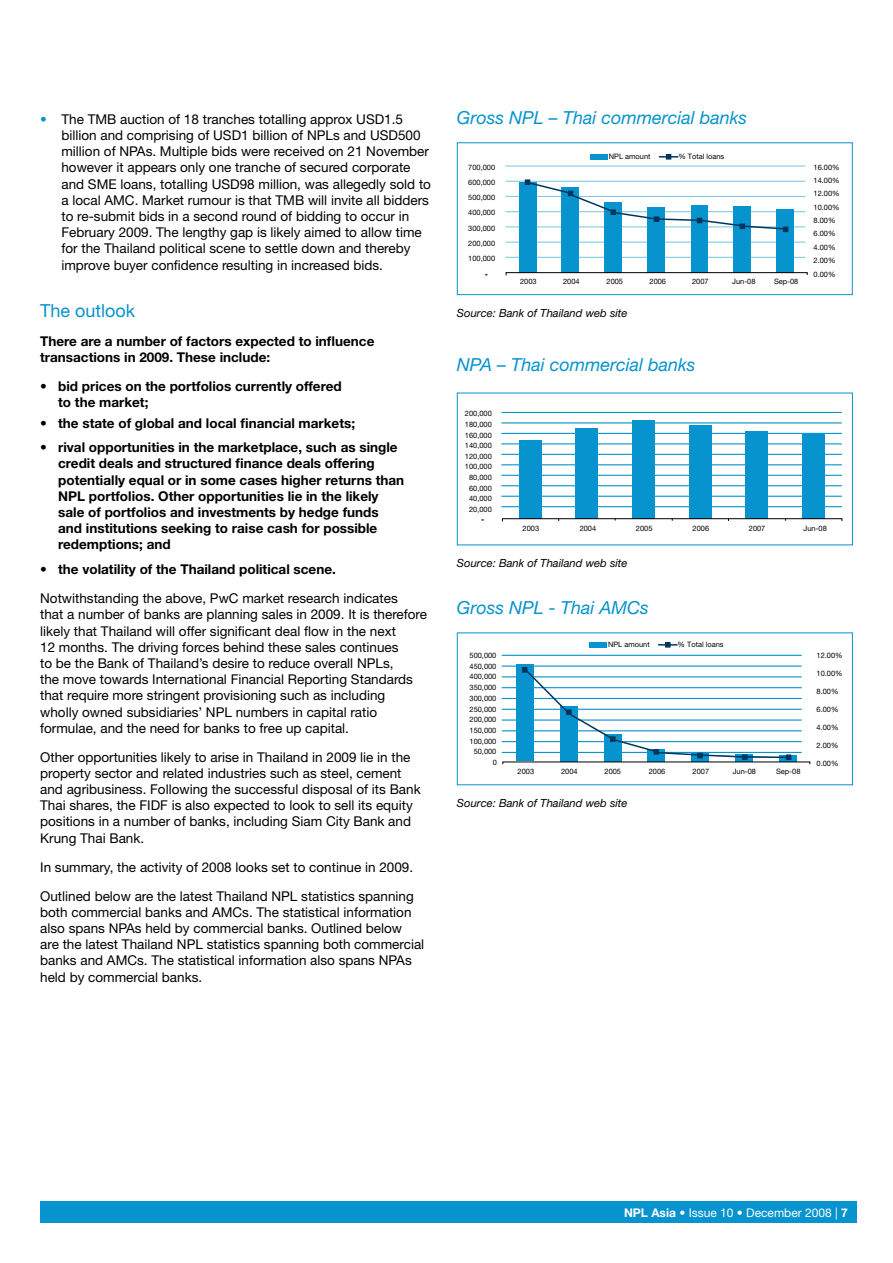
<style>
.page{position:relative;width:893px;height:1263px;background:#fff}
.page>*{position:absolute;margin:0;border:0;box-sizing:border-box;transform-origin:0 0}
.t1{font:italic 18px "Helvetica Neue";color:#0793cd}
.t2{font:18px "Helvetica Neue";color:#0793cd}
.t3{font:13.5px/16.2px "Helvetica Neue";color:#000}
.t4{font:700 13.5px/16.2px "Helvetica Neue";color:#000}
.t5{font:13.5px "Helvetica Neue";color:#0793cd}
.t6{font:12px "Helvetica Neue";color:#fff}
.t7{font:italic 11.25px "Helvetica Neue";color:#000}
.t8{font:7.5px/10.6px "Helvetica Neue";color:#000}
.s1{font-weight:700}
</style>
<div class="page">
<div style="left:40px;top:1201px;width:816px;height:21px;background:#0793cd"></div>
<hr style="left:505px;top:165px;width:300px;height:2px;background:#0793cd">
<hr style="left:505px;top:181px;width:300px;height:1px;background:#0793cd">
<hr style="left:505px;top:196px;width:300px;height:1px;background:#0793cd">
<hr style="left:505px;top:211px;width:300px;height:1px;background:#0793cd">
<hr style="left:505px;top:257px;width:300px;height:1px;background:#0793cd">
<hr style="left:505px;top:242px;width:300px;height:1px;background:#0793cd">
<hr style="left:505px;top:226px;width:300px;height:1px;background:#0793cd">
<div style="left:519px;top:182px;width:17px;height:90px;background:#0793cd"></div>
<div style="left:562px;top:187px;width:17px;height:86px;background:#0793cd"></div>
<div style="left:605px;top:202px;width:17px;height:70px;background:#0793cd"></div>
<div style="left:648px;top:207px;width:17px;height:66px;background:#0793cd"></div>
<div style="left:691px;top:205px;width:17px;height:67px;background:#0793cd"></div>
<div style="left:734px;top:206px;width:17px;height:66px;background:#0793cd"></div>
<div style="left:777px;top:208px;width:17px;height:64px;background:#0793cd"></div>
<svg style="left:525px;top:179px;width:263px;height:53px"></svg>
<div style="left:506px;top:272px;width:302px;height:4px;border:1px solid #000"></div>
<svg style="left:659px;top:154px;width:19px;height:6px"></svg>
<div style="left:590px;top:154px;width:17px;height:5px;background:#0793cd"></div>
<div style="left:457px;top:142px;width:396px;height:153px;border:1px solid #0793cd"></div>
<hr style="left:501px;top:485px;width:341px;height:1px;background:#0793cd">
<hr style="left:501px;top:475px;width:341px;height:1px;background:#0793cd">
<hr style="left:501px;top:496px;width:341px;height:1px;background:#0793cd">
<hr style="left:501px;top:506px;width:341px;height:1px;background:#0793cd">
<hr style="left:501px;top:412px;width:341px;height:1px;background:#0793cd">
<hr style="left:501px;top:422px;width:341px;height:1px;background:#0793cd">
<hr style="left:501px;top:433px;width:341px;height:1px;background:#0793cd">
<hr style="left:501px;top:464px;width:341px;height:1px;background:#0793cd">
<hr style="left:501px;top:454px;width:341px;height:1px;background:#0793cd">
<hr style="left:501px;top:443px;width:341px;height:1px;background:#0793cd">
<div style="left:519px;top:440px;width:22px;height:78px;background:#0793cd"></div>
<div style="left:576px;top:428px;width:22px;height:90px;background:#0793cd"></div>
<div style="left:632px;top:420px;width:23px;height:98px;background:#0793cd"></div>
<div style="left:689px;top:425px;width:23px;height:93px;background:#0793cd"></div>
<div style="left:745px;top:431px;width:23px;height:87px;background:#0793cd"></div>
<div style="left:802px;top:434px;width:23px;height:84px;background:#0793cd"></div>
<div style="left:502px;top:518px;width:340px;height:4px;border:1px solid #000"></div>
<hr style="left:502px;top:655px;width:300px;height:1px;background:#0793cd">
<hr style="left:502px;top:665px;width:300px;height:2px;background:#0793cd">
<hr style="left:502px;top:676px;width:300px;height:1px;background:#0793cd">
<hr style="left:502px;top:698px;width:300px;height:1px;background:#0793cd">
<hr style="left:502px;top:752px;width:300px;height:1px;background:#0793cd">
<hr style="left:502px;top:730px;width:300px;height:1px;background:#0793cd">
<hr style="left:502px;top:719px;width:300px;height:2px;background:#0793cd">
<hr style="left:502px;top:741px;width:300px;height:1px;background:#0793cd">
<hr style="left:502px;top:709px;width:300px;height:1px;background:#0793cd">
<hr style="left:502px;top:687px;width:300px;height:1px;background:#0793cd">
<div style="left:516px;top:665px;width:18px;height:96px;background:#0793cd"></div>
<div style="left:560px;top:706px;width:17px;height:56px;background:#0793cd"></div>
<div style="left:604px;top:734px;width:18px;height:28px;background:#0793cd"></div>
<div style="left:647px;top:749px;width:18px;height:12px;background:#0793cd"></div>
<div style="left:691px;top:753px;width:18px;height:8px;background:#0793cd"></div>
<div style="left:735px;top:754px;width:18px;height:8px;background:#0793cd"></div>
<svg style="left:779px;top:755px;width:18px;height:6px"></svg>
<svg style="left:522px;top:667px;width:269px;height:93px"></svg>
<hr style="left:658px;top:644px;width:20px;height:2px;background:#00365d">
<svg style="left:665px;top:642px;width:6px;height:6px"></svg>
<div style="left:589px;top:642px;width:17px;height:5px;background:#0793cd"></div>
<p class="t5" style="left:40px;top:111px;width:8px">•</p>
<h1 class="t1" style="left:457px;top:106px;width:292px">Gross NPL – Thai commercial banks</h1>
<p class="t3" style="left:61px;top:111px;width:371px">The TMB auction of 18 tranches totalling approx USD1.5 billion and comprising of USD1 billion of NPLs and USD500 million of NPAs. Multiple bids were received on 21 November however it appears only one tranche of secured corporate and SME loans, totalling USD98 million, was allegedly sold to a local AMC. Market rumour is that TMB will invite all bidders to re-submit bids in a second round of bidding to occur in February 2009. The lengthy gap is likely aimed to allow time for the Thailand political scene to settle down and thereby improve buyer confidence resulting in increased bids.</p>
<h1 class="t2" style="left:40px;top:300px;width:97px">The outlook</h1>
<p class="t4" style="left:40px;top:332px;width:336px">There are a number of factors expected to influence transactions in 2009. These include:</p>
<p class="t4" style="left:58px;top:378px;width:285px;text-indent:-18px">• bid prices on the portfolios currently offered to the market;</p>
<p class="t4" style="left:40px;top:414px;width:316px">• the state of global and local financial markets;</p>
<p class="t4" style="left:58px;top:439px;width:347px;text-indent:-18px">• rival opportunities in the marketplace, such as single credit deals and structured finance deals offering potentially equal or in some cases higher returns than NPL portfolios. Other opportunities lie in the likely sale of portfolios and investments by hedge funds and institutions seeking to raise cash for possible redemptions; and</p>
<p class="t4" style="left:40px;top:561px;width:297px">• the volatility of the Thailand political scene.</p>
<p class="t3" style="left:40px;top:590px;width:388px">Notwithstanding the above, PwC market research indicates<br>that a number of banks are planning sales in 2009. It is therefore likely that Thailand will offer significant deal flow in the next<br>12 months. The driving forces behind these sales continues<br>to be the Bank of Thailand’s desire to reduce overall NPLs,<br>the move towards International Financial Reporting Standards that require more stringent provisioning such as including<br>wholly owned subsidiaries’ NPL numbers in capital ratio formulae, and the need for banks to free up capital.</p>
<p class="t3" style="left:40px;top:749px;width:382px">Other opportunities likely to arise in Thailand in 2009 lie in the property sector and related industries such as steel, cement and agribusiness. Following the successful disposal of its Bank Thai shares, the FIDF is also expected to look to sell its equity positions in a number of banks, including Siam City Bank and Krung Thai Bank.</p>
<p class="t3" style="left:40px;top:852px;width:375px;line-height:29px">In summary, the activity of 2008 looks set to continue in 2009.<br>Outlined below are the latest Thailand NPL statistics spanning</p>
<p class="t3" style="left:40px;top:904px;width:386px">both commercial banks and AMCs. The statistical information also spans NPAs held by commercial banks. Outlined below<br>are the latest Thailand NPL statistics spanning both commercial banks and AMCs. The statistical information also spans NPAs held by commercial banks.</p>
<p class="t8" style="left:609px;top:151px;width:43px">NPL amount</p>
<p class="t8" style="left:678px;top:151px;width:47px">% Total loans</p>
<p class="t8" style="left:814px;top:160px;width:28px;line-height:13.4px">16.00%<br>14.00%<br>12.00%<br>10.00%<br>8.00%<br>6.00%<br>4.00%<br>2.00%<br>0.00%</p>
<p class="t8" style="left:468px;top:159px;width:28px;line-height:15.3px;text-align:justify">700,000<br>600,000<br>500,000<br>400,000<br>300,000<br>200,000<br>100,000</p>
<p class="t8" style="left:520px;top:276px;width:18px">2003</p>
<p class="t8" style="left:563px;top:276px;width:18px">2004</p>
<p class="t8" style="left:606px;top:276px;width:18px">2005</p>
<p class="t8" style="left:649px;top:276px;width:18px">2006</p>
<p class="t8" style="left:692px;top:276px;width:18px">2007</p>
<p class="t8" style="left:732px;top:276px;width:25px">Jun-08</p>
<p class="t8" style="left:774px;top:276px;width:26px">Sep-08</p>
<p class="t7" style="left:457px;top:306px;width:172px">Source: Bank of Thailand web site</p>
<h1 class="t1" style="left:457px;top:354px;width:240px">NPA – Thai commercial banks</h1>
<p class="t8" style="left:465px;top:408px;width:28px;text-align:center">200,000<br>180,000<br>160,000<br>140,000<br>120,000<br>100,000<br>80,000<br>60,000<br>40,000<br>20,000</p>
<p class="t8" style="left:523px;top:523px;width:18px">2003</p>
<p class="t8" style="left:580px;top:523px;width:18px">2004</p>
<p class="t8" style="left:636px;top:523px;width:18px">2005</p>
<p class="t8" style="left:693px;top:523px;width:18px">2006</p>
<p class="t8" style="left:749px;top:523px;width:18px">2007</p>
<p class="t8" style="left:803px;top:523px;width:25px">Jun-08</p>
<p class="t7" style="left:457px;top:556px;width:172px">Source: Bank of Thailand web site</p>
<h1 class="t1" style="left:457px;top:596px;width:193px">Gross NPL - Thai AMCs</h1>
<p class="t8" style="left:469px;top:650px;width:29px;text-align:right">500,000<br>450,000<br>400,000<br>350,000<br>300,000<br>250,000<br>200,000<br>150,000<br>100,000<br>50,000<br>0</p>
<p class="t8" style="left:608px;top:639px;width:43px">NPL amount</p>
<p class="t8" style="left:678px;top:639px;width:47px">% Total loans</p>
<p class="t8" style="left:817px;top:649px;width:28px">12.00%</p>
<p class="t8" style="left:817px;top:667px;width:28px">10.00%</p>
<p class="t8" style="left:817px;top:685px;width:23px">8.00%</p>
<p class="t8" style="left:817px;top:703px;width:23px">6.00%</p>
<p class="t8" style="left:817px;top:721px;width:23px">4.00%</p>
<p class="t8" style="left:817px;top:739px;width:23px">2.00%</p>
<p class="t8" style="left:817px;top:757px;width:23px">0.00%</p>
<p class="t8" style="left:518px;top:766px;width:18px">2003</p>
<p class="t8" style="left:561px;top:766px;width:18px">2004</p>
<p class="t8" style="left:604px;top:766px;width:18px">2005</p>
<p class="t8" style="left:649px;top:766px;width:18px">2006</p>
<p class="t8" style="left:693px;top:766px;width:18px">2007</p>
<p class="t8" style="left:733px;top:766px;width:25px">Jun-08</p>
<p class="t8" style="left:776px;top:766px;width:26px">Sep-08</p>
<p class="t7" style="left:457px;top:796px;width:172px">Source: Bank of Thailand web site</p>
<p class="t6" style="left:624px;top:1205px;width:215px"><span class="s1">NPL Asia</span> • Issue 10 • December 2008 |</p>
</div>
